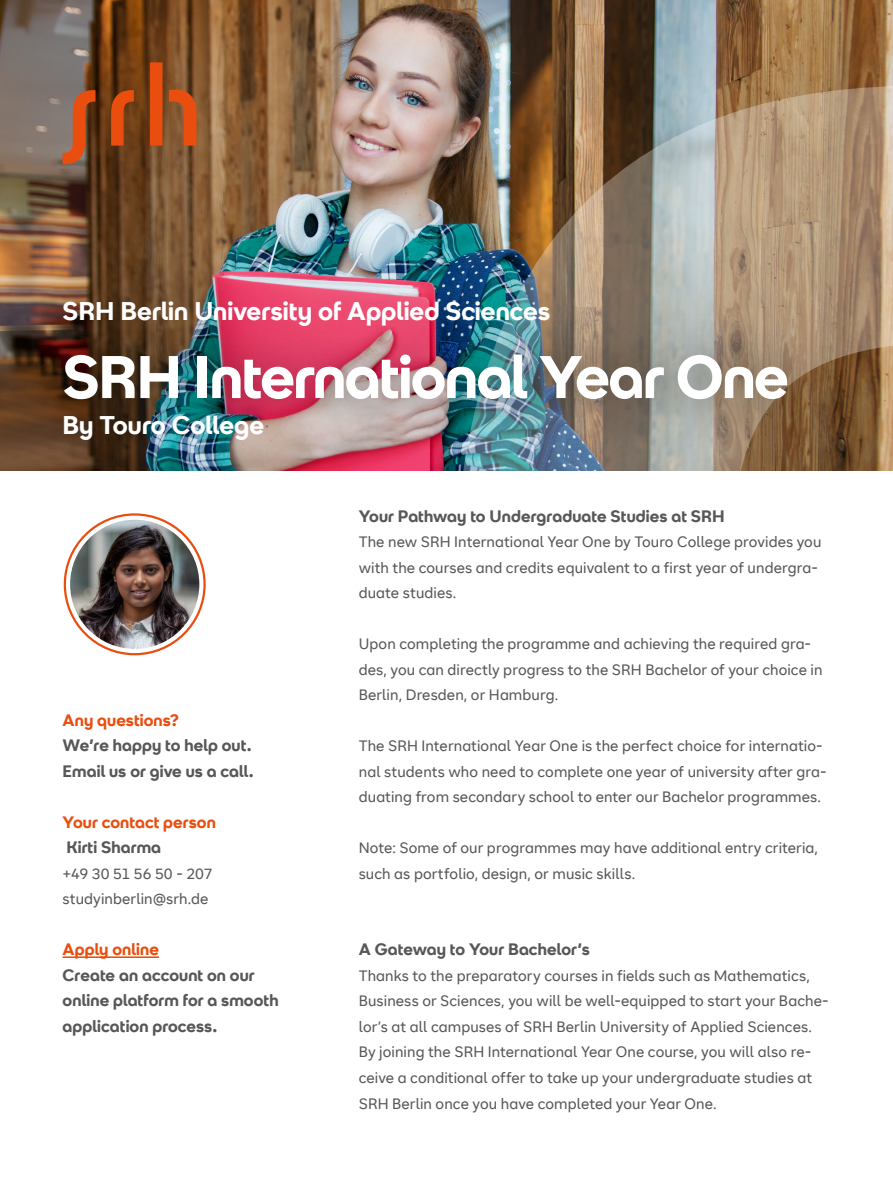
<style>
.page{position:relative;width:893px;height:1188px;background:#fff}
.page>*{position:absolute;margin:0;border:0;box-sizing:border-box;transform-origin:0 0}
.t1{font:700 60px "SRH Headline";letter-spacing:-.025em;color:#fff}
.t2{font:700 25.5px "SRH Headline";color:#fff}
.t3{font:700 16.5px/25.5px "SRH Headline";letter-spacing:.005em;color:#575756}
.t4{font:700 16.5px "SRH Headline";letter-spacing:.005em;color:#e94e0f}
.t5{font:15px/25.5px "SRH Text";letter-spacing:.005em;color:#575756}
</style>
<div class="page">
<img style="left:0;top:0;width:893px;height:471px">
<div style="left:20px;top:256px;width:572px;height:113px;background:#000;opacity:.3"></div>
<img style="left:228px;top:85px;width:665px;height:386px">
<div style="left:20px;top:309px;width:812px;height:136px;background:#000;opacity:.51"></div>
<svg style="left:63px;top:62px;width:133px;height:102px;background:#8d4922"></svg>
<hr style="left:63px;top:956px;width:96px;height:2px;background:#e94e0f">
<img style="left:70px;top:520px;width:129px;height:129px;border-radius:65px">
<h2 class="t2" style="left:63px;top:297px;width:489px">SRH Berlin University of Applied Sciences</h2>
<h1 class="t1" style="left:63px;top:342px;width:728px">SRH International Year One</h1>
<h2 class="t2" style="left:63px;top:410px;width:203px">By Touro College</h2>
<p class="t4" style="left:63px;top:710px;width:118px">Any questions?</p>
<p class="t3" style="left:63px;top:733px;width:193px">We’re happy to help out.<br>Email us or give us a call.</p>
<p class="t4" style="left:63px;top:812px;width:155px">Your contact person</p>
<p class="t3" style="left:66px;top:835px;width:96px">Kirti Sharma</p>
<p class="t5" style="left:63px;top:861px;width:151px">+49 30 51 56 50 - 207 studyinberlin@srh.de</p>
<p class="t4" style="left:63px;top:940px;width:98px">Apply online</p>
<p class="t3" style="left:63px;top:962px;width:217px">Create an account on our online platform for a smooth application process.</p>
<p class="t3" style="left:359px;top:503px;width:367px">Your Pathway to Undergraduate Studies at SRH</p>
<p class="t5" style="left:359px;top:529px;width:464px">The new SRH International Year One by Touro College provides you with the courses and credits equivalent to a first year of undergra&shy;duate studies.</p>
<p class="t5" style="left:359px;top:631px;width:465px">Upon completing the programme and achieving the required gra&shy;des, you can directly progress to the SRH Bachelor of your choice in<br>Berlin, Dresden, or Hamburg.</p>
<p class="t5" style="left:359px;top:733px;width:469px">The SRH International Year One is the perfect choice for internatio&shy;nal students who need to complete one year of university after gra&shy;duating from secondary school to enter our Bachelor programmes.</p>
<p class="t5" style="left:359px;top:836px;width:461px">Note: Some of our programmes may have additional entry criteria, such as portfolio, design, or music skills.</p>
<p class="t3" style="left:359px;top:937px;width:233px">A Gateway to Your Bachelor’s</p>
<p class="t5" style="left:359px;top:963px;width:471px">Thanks to the preparatory courses in fields such as Mathematics, Business or Sciences, you will be well-equipped to start your Bache&shy;lor’s at all campuses of SRH Berlin University of Applied Sciences.<br>By joining the SRH International Year One course, you will also re&shy;ceive a conditional offer to take up your undergraduate studies at SRH Berlin once you have completed your Year One.</p>
</div>
